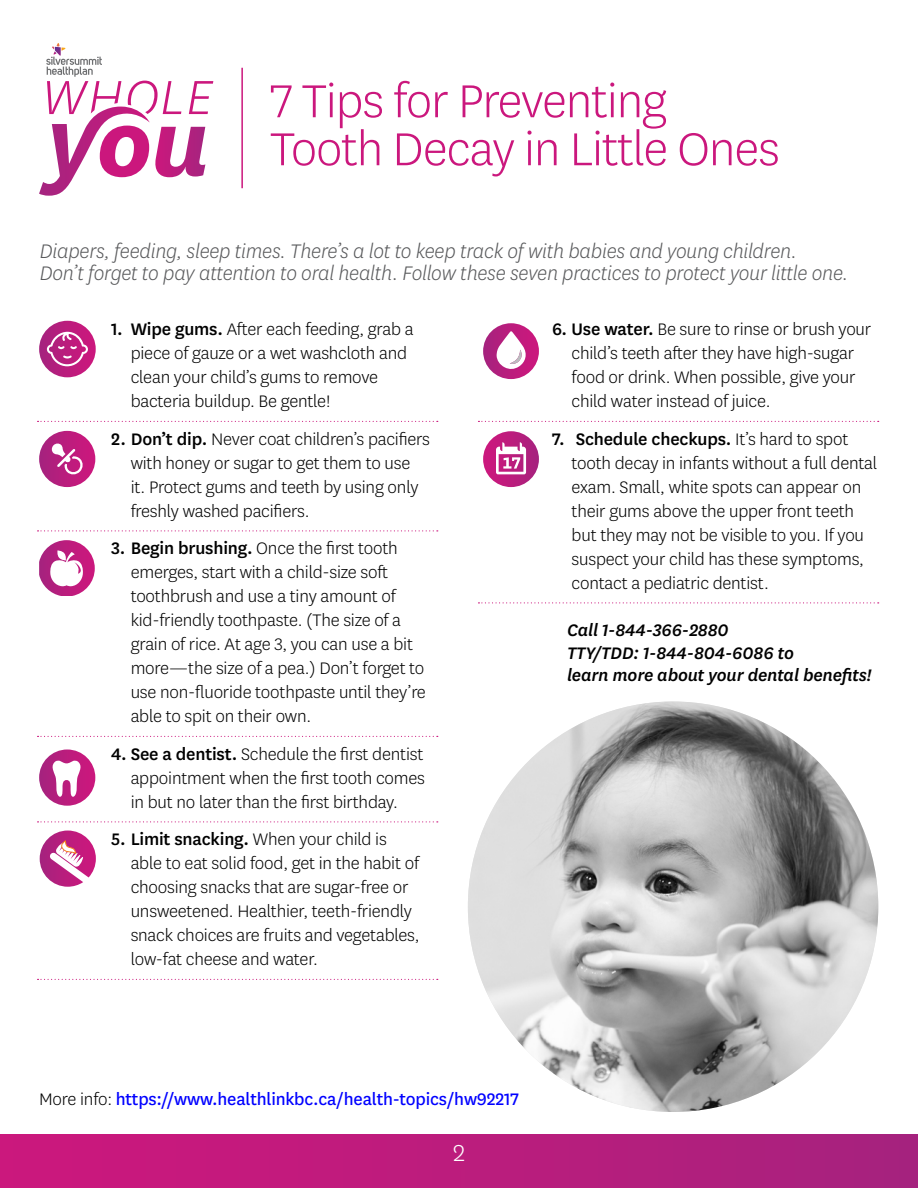
<style>
.page{position:relative;width:918px;height:1188px;background:#fff}
.page>*{position:absolute;margin:0;border:0;box-sizing:border-box;transform-origin:0 0}
.t1{font:300 54px/48px "Centene Sans";letter-spacing:-.02em;color:#cb177d}
.t2{font:300 27px "Centene Sans";color:#fff}
.t3{font:italic 300 22.95px/22.5px "Centene Sans";letter-spacing:-.01em;color:#58595b}
.t4{font:300 19.5px/24px "Centene Sans";letter-spacing:-.01em;color:#000}
.t5{font:italic 500 19.5px/22.5px "Centene Sans";letter-spacing:-.01em;color:#000}
.t6{font:19.5px "Centene Sans";letter-spacing:-.01em;color:#00f}
.s1{font-weight:500}
.s2{font-weight:300;color:#000}
</style>
<div class="page">
<div style="left:0;top:1134px;width:918px;height:54px;background:linear-gradient(to right,#ce177d,#a7227e)"></div>
<hr style="left:241px;top:68px;width:2px;height:120px;background:#cb177d">
<svg style="left:39px;top:43px;width:174px;height:153px"></svg>
<svg style="left:38px;top:421px;width:400px;height:1px"></svg>
<svg style="left:38px;top:530px;width:400px;height:1px"></svg>
<svg style="left:38px;top:736px;width:400px;height:1px"></svg>
<svg style="left:38px;top:821px;width:400px;height:1px"></svg>
<svg style="left:38px;top:979px;width:400px;height:1px"></svg>
<svg style="left:478px;top:421px;width:401px;height:1px"></svg>
<svg style="left:478px;top:602px;width:401px;height:1px"></svg>
<svg style="left:39px;top:321px;width:57px;height:56px"></svg>
<svg style="left:47px;top:332px;width:41px;height:34px"></svg>
<svg style="left:39px;top:431px;width:56px;height:56px"></svg>
<svg style="left:51px;top:443px;width:33px;height:32px"></svg>
<svg style="left:39px;top:540px;width:56px;height:56px"></svg>
<svg style="left:39px;top:749px;width:56px;height:57px"></svg>
<svg style="left:50px;top:760px;width:33px;height:37px"></svg>
<svg style="left:40px;top:831px;width:56px;height:56px"></svg>
<svg style="left:483px;top:323px;width:56px;height:56px"></svg>
<svg style="left:497px;top:331px;width:31px;height:39px"></svg>
<svg style="left:483px;top:431px;width:56px;height:56px;background:#bc2381"></svg>
<svg style="left:496px;top:442px;width:30px;height:32px"></svg>
<img style="left:468px;top:702px;width:410px;height:410px;border-radius:205px">
<h1 class="t1" style="left:270px;top:75px;width:511px">7 Tips for Preventing<br>Tooth Decay in Little Ones</h1>
<p class="t3" style="left:40px;top:239px;width:810px">Diapers, feeding, sleep times. There’s a lot to keep track of with babies and young children.<br>Don’t forget to pay attention to oral health. Follow these seven practices to protect your little one.</p>
<p class="t4" style="left:131px;top:317px;width:284px;text-indent:-19px"><span class="s1">1. Wipe gums.</span> After each feeding, grab a piece of gauze or a wet washcloth and clean your child’s gums to remove bacteria buildup. Be gentle!</p>
<p class="t4" style="left:131px;top:426px;width:301px;text-indent:-19px"><span class="s1">2. Don’t dip.</span> Never coat children’s pacifiers with honey or sugar to get them to use<br>it. Protect gums and teeth by using only freshly washed pacifiers.</p>
<p class="t4" style="left:131px;top:536px;width:297px;text-indent:-19px"><span class="s1">3. Begin brushing.</span> Once the first tooth emerges, start with a child-size soft toothbrush and use a tiny amount of kid-friendly toothpaste. (The size of a grain of rice. At age 3, you can use a bit more—the size of a pea.) Don’t forget to use non-fluoride toothpaste until they’re able to spit on their own.</p>
<p class="t4" style="left:131px;top:741px;width:296px;text-align:justify;text-indent:-19px"><span class="s1">4. See a dentist.</span> Schedule the first dentist appointment when the first tooth comes in but no later than the first birthday.</p>
<p class="t4" style="left:131px;top:827px;width:291px;text-indent:-19px"><span class="s1">5. Limit snacking.</span> When your child is able to eat solid food, get in the habit of choosing snacks that are sugar-free or unsweetened. Healthier, teeth-friendly snack choices are fruits and vegetables, low-fat cheese and water.</p>
<p class="t4" style="left:572px;top:317px;width:301px;text-indent:-19px"><span class="s1">6. Use water.</span> Be sure to rinse or brush your child’s teeth after they have high-sugar food or drink. When possible, give your child water instead of juice.</p>
<p class="t4" style="left:572px;top:426px;width:307px;text-indent:-19px"><span class="s1">7. Schedule checkups.</span> It’s hard to spot tooth decay in infants without a full dental exam. Small, white spots can appear on their gums above the upper front teeth but they may not be visible to you. If you suspect your child has these symptoms, contact a pediatric dentist.</p>
<p class="t5" style="left:567px;top:618px;width:306px">Call 1-844-366-2880<br>TTY/TDD: 1-844-804-6086 to<br>learn more about your dental benefits!</p>
<p class="t6" style="left:39px;top:1086px;width:481px"><span class="s2">More info:</span> https://www.healthlinkbc.ca/health-topics/hw92217</p>
<h2 class="t2" style="left:453px;top:1136px;width:13px">2</h2>
</div>
